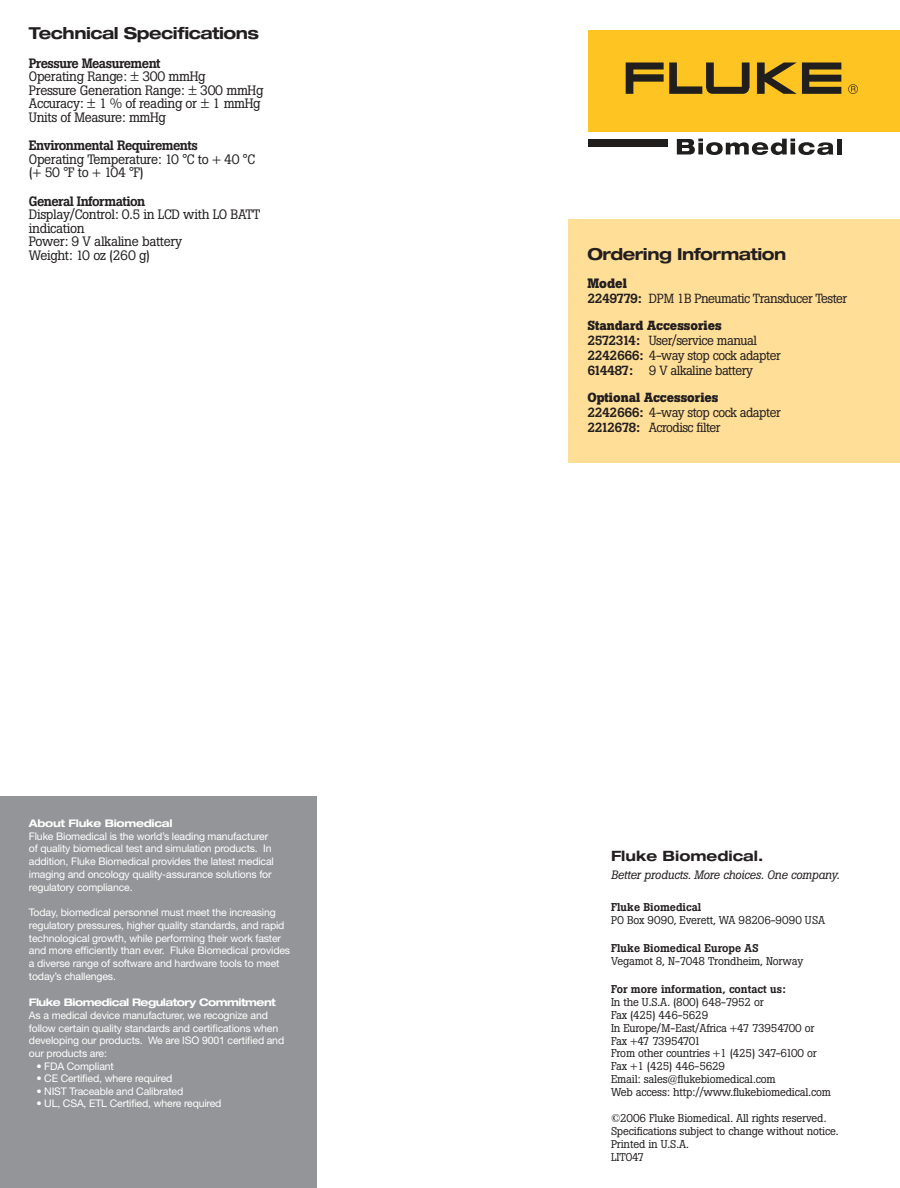
<style>
.page{position:relative;width:900px;height:1188px;background:#fff}
.page>*{position:absolute;margin:0;border:0;box-sizing:border-box;transform-origin:0 0}
.t1{font:700 expanded 16.5px "Helvetica Neue";letter-spacing:-.03em;color:#231f20}
.t2{font:700 expanded 14.25px "Helvetica Neue";color:#231f20}
.t3{font:13.5px/13.5px "Boton";letter-spacing:-.025em;color:#231f20}
.t4{font:500 13.5px "Boton";letter-spacing:-.04em;color:#231f20}
.t5{font:700 13.5px "Boton";color:#231f20}
.t6{font:13.2px/15px "Boton";letter-spacing:-.04em;color:#231f20}
.t7{font:italic 12px "Boton";letter-spacing:-.015em;color:#231f20}
.t8{font:11.25px/12.9px "Boton";letter-spacing:-.015em;color:#231f20}
.t9{font:500 11.25px "Boton";color:#231f20}
.t10{font:10.5px/12.8px "Helvetica Neue";letter-spacing:-.015em;color:#fff}
.t11{font:700 expanded 10.5px "Helvetica Neue";letter-spacing:-.05em;color:#fff}
.t12{font:700 expanded 10.5px "Helvetica Neue";letter-spacing:-.03em;color:#fff}
.s1{font-weight:500}
.s2{font-weight:700}
</style>
<div class="page">
<div style="left:588px;top:30px;width:312px;height:101px;background:#fec422"></div>
<svg style="left:625px;top:63px;width:38px;height:31px"></svg>
<svg style="left:757px;top:63px;width:39px;height:31px"></svg>
<svg style="left:802px;top:63px;width:39px;height:31px"></svg>
<svg style="left:669px;top:63px;width:80px;height:31px"></svg>
<svg style="left:848px;top:84px;width:10px;height:10px"></svg>
<svg style="left:677px;top:139px;width:156px;height:16px"></svg>
<hr style="left:837px;top:139px;width:4px;height:16px;background:#211e1e">
<div style="left:588px;top:139px;width:80px;height:8px;background:#211e1e"></div>
<div style="left:568px;top:219px;width:332px;height:243px;background:#ffde97"></div>
<div style="left:0;top:796px;width:316px;height:392px;background:#939598"></div>
<h1 class="t1" style="left:29px;top:23px;width:232px">Technical Specifications</h1>
<p class="t4" style="left:29px;top:55px;width:133px">Pressure Measurement</p>
<p class="t3" style="left:29px;top:70px;width:236px">Operating Range: ± 300 mmHg<br>Pressure Generation Range: ± 300 mmHg<br>Accuracy: ± 1 % of reading or ± 1 mmHg<br>Units of Measure: mmHg</p>
<p class="t4" style="left:29px;top:138px;width:170px">Environmental Requirements</p>
<p class="t3" style="left:29px;top:152px;width:228px">Operating Temperature: 10 °C to + 40 °C (+ 50 °F to + 104 °F)</p>
<p class="t4" style="left:29px;top:193px;width:118px">General Information</p>
<p class="t3" style="left:29px;top:208px;width:233px">Display/Control: 0.5 in LCD with LO BATT indication<br>Power: 9 V alkaline battery<br>Weight: 10 oz (260 g)</p>
<p class="t12" style="left:29px;top:816px;width:145px">About Fluke Biomedical</p>
<p class="t10" style="left:29px;top:829px;width:246px">Fluke Biomedical is the world’s leading manufacturer of quality biomedical test and simulation products. In addition, Fluke Biomedical provides the latest medical imaging and oncology quality-assurance solutions for regulatory compliance.</p>
<p class="t10" style="left:29px;top:906px;width:263px">Today, biomedical personnel must meet the increasing regulatory pressures, higher quality standards, and rapid technological growth, while performing their work faster and more efficiently than ever. Fluke Biomedical provides a diverse range of software and hardware tools to meet today’s challenges.</p>
<p class="t11" style="left:29px;top:996px;width:248px">Fluke Biomedical Regulatory Commitment</p>
<p class="t10" style="left:29px;top:1009px;width:257px">As a medical device manufacturer, we recognize and follow certain quality standards and certifications when developing our products. We are ISO 9001 certified and our products are:</p>
<p class="t10" style="left:36px;top:1059px;width:79px">• FDA Compliant</p>
<p class="t10" style="left:36px;top:1072px;width:137px">• CE Certified, where required</p>
<p class="t10" style="left:36px;top:1085px;width:148px">• NIST Traceable and Calibrated</p>
<p class="t10" style="left:36px;top:1097px;width:186px">• UL, CSA, ETL Certified, where required</p>
<h1 class="t1" style="left:587px;top:243px;width:200px">Ordering Information</h1>
<p class="t5" style="left:587px;top:276px;width:41px">Model</p>
<p class="t6" style="left:587px;top:285px;width:261px;line-height:27px"><span class="s1">2249779:</span> DPM 1B Pneumatic Transducer Tester<br><span class="s2">Standard Accessories</span></p>
<p class="t6" style="left:587px;top:333px;width:195px"><span class="s1">2572314:</span> User/service manual<br><span class="s1">2242666:</span> 4-way stop cock adapter<br><span class="s1">614487:</span> 9 V alkaline battery</p>
<p class="t6" style="left:587px;top:390px;width:195px"><span class="s2">Optional Accessories<br></span><span class="s1">2242666:</span> 4-way stop cock adapter<br><span class="s1">2212678:</span> Acrodisc filter</p>
<h2 class="t2" style="left:611px;top:847px;width:154px">Fluke Biomedical.</h2>
<p class="t7" style="left:611px;top:868px;width:230px">Better products. More choices. One company.</p>
<p class="t9" style="left:611px;top:900px;width:92px">Fluke Biomedical</p>
<p class="t8" style="left:611px;top:914px;width:216px">PO Box 9090, Everett, WA 98206-9090 USA</p>
<p class="t9" style="left:611px;top:941px;width:149px">Fluke Biomedical Europe AS</p>
<p class="t8" style="left:611px;top:955px;width:194px">Vegamot 8, N-7048 Trondheim, Norway</p>
<p class="t9" style="left:611px;top:982px;width:176px">For more information, contact us:</p>
<p class="t8" style="left:611px;top:995px;width:221px">In the U.S.A. (800) 648-7952 or<br>Fax (425) 446-5629<br>In Europe/M-East/Africa +47 73954700 or<br>Fax +47 73954701<br>From other countries +1 (425) 347-6100 or<br>Fax +1 (425) 446-5629<br>Email: sales@flukebiomedical.com<br>Web access: http://www.flukebiomedical.com</p>
<p class="t8" style="left:611px;top:1112px;width:229px">©2006 Fluke Biomedical. All rights reserved.<br>Specifications subject to change without notice.<br>Printed in U.S.A.<br>LIT047</p>
</div>
